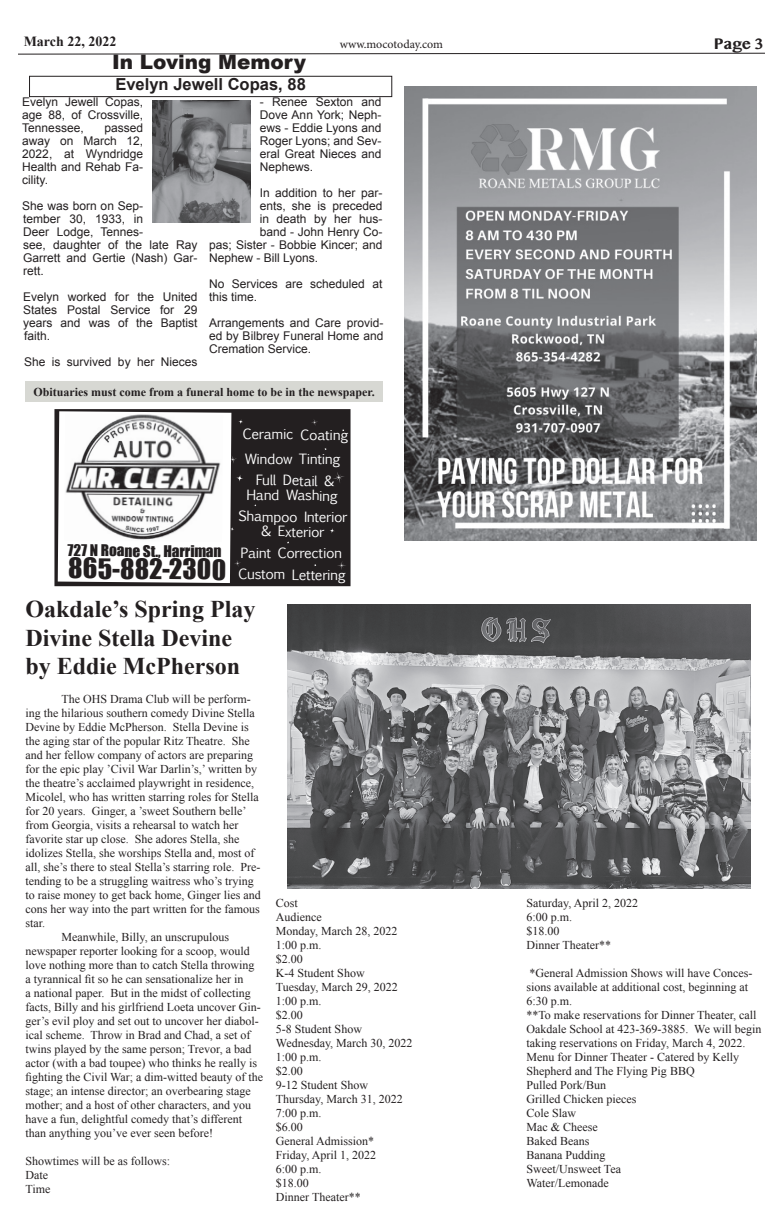
<style>
.page{position:relative;width:783px;height:1224px;background:#fff}
.page>*{position:absolute;margin:0;border:0;box-sizing:border-box;transform-origin:0 0}
.t1{font:25.9px "Impact";color:#231f20}
.t2{font:700 24px/28.8px "Times New Roman";color:#231f20}
.t3{font:900 20px "Arial";color:#231f20}
.t4{font:700 16.6px "Arial";color:#231f20}
.t5{font:700 16px "Lao MN";color:#231f20}
.t6{font:14.8px "Impact";color:#231f20}
.t7{font:700 14px "Times New Roman";color:#231f20}
.t8{font:13.6px/24.4px "Euphemia UCAS";color:#fff}
.t9{font:12px/14px "Times New Roman";color:#231f20}
.t10{font:12px/13px "Arial";color:#231f20;text-align:justify}
.t11{font:700 12px "Times New Roman";color:#231f20}
.t12{font:12px "Minion Pro";color:#231f20}
</style>
<div class="page">
<svg style="left:18px;top:52px;width:747px;height:3px"></svg>
<div style="left:25px;top:382px;width:358px;height:20px;background:#d7d8d3"></div>
<div style="left:29px;top:76px;width:363px;height:21px;border:1px solid #231f20"></div>
<img style="left:404px;top:86px;width:352px;height:455px">
<img style="left:152px;top:101px;width:99px;height:122px">
<img style="left:288px;top:604px;width:463px;height:285px">
<svg style="left:54px;top:412px;width:297px;height:175px"></svg>
<div style="left:228px;top:409px;width:123px;height:177px;background:#231f20"></div>
<div style="left:54px;top:409px;width:296px;height:177px;border:2px solid #231f20"></div>
<p class="t7" style="left:24px;top:32px;width:94px">March 22, 2022</p>
<p class="t12" style="left:340px;top:36px;width:105px">www.mocotoday.com</p>
<h3 class="t5" style="left:714px;top:35px;width:51px">Page 3</h3>
<h3 class="t3" style="left:112px;top:47px;width:195px">In Loving Memory</h3>
<h3 class="t4" style="left:115px;top:73px;width:192px">Evelyn Jewell Copas, 88</h3>
<p class="t10" style="left:22px;top:96px;width:122px">Evelyn Jewell Copas, age 88, of Crossville, Tennessee,</p>
<p class="t10" style="left:22px;top:122px;width:122px;text-indent:82px">passed away on March 12, 2022, at Wyndridge Health and Rehab Fa&shy;cility.</p>
<p class="t10" style="left:22px;top:200px;width:177px;text-align:left">She was born on Sep-<br>tember 30, 1933, in<br>Deer Lodge, Tennes-<br>see, daughter of the late Ray<br>Garrett and Gertie (Nash) Gar&shy;rett.</p>
<p class="t10" style="left:23px;top:291px;width:176px">Evelyn worked for the United States Postal Service for 29 years and was of the Baptist faith.</p>
<p class="t10" style="left:24px;top:356px;width:174px">She is survived by her Nieces</p>
<p class="t10" style="left:260px;top:96px;width:123px">- Renee Sexton and Dove Ann York; Neph&shy;ews - Eddie Lyons and Roger Lyons; and Sev&shy;eral Great Nieces and Nephews.</p>
<p class="t10" style="left:260px;top:187px;width:124px">In addition to her par-</p>
<p class="t10" style="left:260px;top:200px;width:124px">ents, she is preceded</p>
<p class="t10" style="left:260px;top:213px;width:124px">in death by her hus-</p>
<p class="t10" style="left:260px;top:226px;width:124px">band - John Henry Co-</p>
<p class="t10" style="left:209px;top:239px;width:175px">pas; Sister - Bobbie Kincer; and</p>
<p class="t10" style="left:209px;top:252px;width:110px">Nephew - Bill Lyons.</p>
<p class="t10" style="left:209px;top:278px;width:175px">No Services are scheduled at this time.</p>
<p class="t10" style="left:209px;top:317px;width:176px">Arrangements and Care provid&shy;ed by Bilbrey Funeral Home and Cremation Service.</p>
<p class="t11" style="left:33px;top:383px;width:343px">Obituaries must come from a funeral home to be in the newspaper.</p>
<p class="t6" style="left:68px;top:538px;width:155px;rotate:1deg">727 N Roane St., Harriman</p>
<h1 class="t1" style="left:68px;top:549px;width:160px">865-882-2300</h1>
<p class="t8" style="left:243px;top:421px;width:107px;rotate:1deg">Ceramic Coating<br>Window Tinting</p>
<p class="t8" style="left:247px;top:472px;width:92px;line-height:14.8px;text-align:center;rotate:1deg">Full Detail &amp;<br>Hand Washing</p>
<p class="t8" style="left:239px;top:508px;width:110px;line-height:14.9px;text-align:center;rotate:1deg">Shampoo Interior &amp; Exterior</p>
<p class="t8" style="left:239px;top:541px;width:109px;line-height:21.4px;rotate:1deg">Paint Correction<br>Custom Lettering</p>
<h2 class="t2" style="left:25px;top:594px;width:231px">Oakdale’s Spring Play<br>Divine Stella Devine by Eddie McPherson</h2>
<p class="t9" style="left:61px;top:692px;width:191px">The OHS Drama Club will be perform-</p>
<p class="t9" style="left:25px;top:706px;width:231px">ing the hilarious southern comedy Divine Stella</p>
<p class="t9" style="left:25px;top:720px;width:225px">Devine by Eddie McPherson. Stella Devine is</p>
<p class="t9" style="left:25px;top:734px;width:226px">the aging star of the popular Ritz Theatre. She</p>
<p class="t9" style="left:25px;top:748px;width:229px">and her fellow company of actors are preparing</p>
<p class="t9" style="left:25px;top:762px;width:233px">for the epic play ’Civil War Darlin’s,’ written by</p>
<p class="t9" style="left:25px;top:776px;width:230px">the theatre’s acclaimed playwright in residence,</p>
<p class="t9" style="left:25px;top:790px;width:235px">Micolel, who has written starring roles for Stella</p>
<p class="t9" style="left:25px;top:804px;width:222px">for 20 years. Ginger, a ’sweet Southern belle’</p>
<p class="t9" style="left:25px;top:818px;width:215px">from Georgia, visits a rehearsal to watch her</p>
<p class="t9" style="left:25px;top:832px;width:215px">favorite star up close. She adores Stella, she</p>
<p class="t9" style="left:25px;top:846px;width:230px">idolizes Stella, she worships Stella and, most of</p>
<p class="t9" style="left:25px;top:860px;width:236px">all, she’s there to steal Stella’s starring role. Pre-</p>
<p class="t9" style="left:25px;top:874px;width:230px">tending to be a struggling waitress who’s trying</p>
<p class="t9" style="left:25px;top:888px;width:237px">to raise money to get back home, Ginger lies and</p>
<p class="t9" style="left:25px;top:902px;width:236px">cons her way into the part written for the famous</p>
<p class="t9" style="left:25px;top:916px;width:21px">star.</p>
<p class="t9" style="left:61px;top:930px;width:169px">Meanwhile, Billy, an unscrupulous</p>
<p class="t9" style="left:25px;top:944px;width:226px">newspaper reporter looking for a scoop, would</p>
<p class="t9" style="left:25px;top:958px;width:230px">love nothing more than to catch Stella throwing</p>
<p class="t9" style="left:25px;top:972px;width:219px">a tyrannical fit so he can sensationalize her in</p>
<p class="t9" style="left:25px;top:986px;width:227px">a national paper. But in the midst of collecting</p>
<p class="t9" style="left:25px;top:1000px;width:237px">facts, Billy and his girlfriend Loeta uncover Gin-</p>
<p class="t9" style="left:25px;top:1014px;width:235px">ger’s evil ploy and set out to uncover her diabol-</p>
<p class="t9" style="left:25px;top:1028px;width:227px">ical scheme. Throw in Brad and Chad, a set of</p>
<p class="t9" style="left:25px;top:1042px;width:227px">twins played by the same person; Trevor, a bad</p>
<p class="t9" style="left:25px;top:1056px;width:233px">actor (with a bad toupee) who thinks he really is</p>
<p class="t9" style="left:25px;top:1070px;width:239px">fighting the Civil War; a dim-witted beauty of the</p>
<p class="t9" style="left:25px;top:1084px;width:227px">stage; an intense director; an overbearing stage</p>
<p class="t9" style="left:25px;top:1098px;width:227px">mother; and a host of other characters, and you</p>
<p class="t9" style="left:25px;top:1112px;width:218px">have a fun, delightful comedy that’s different</p>
<p class="t9" style="left:25px;top:1126px;width:189px">than anything you’ve ever seen before!</p>
<p class="t9" style="left:25px;top:1154px;width:146px">Showtimes will be as follows:<br>Date<br>Time</p>
<p class="t9" style="left:276px;top:896px;width:138px">Cost<br>Audience<br>Monday, March 28, 2022<br>1:00 p.m.<br>$2.00<br>K-4 Student Show<br>Tuesday, March 29, 2022<br>1:00 p.m.<br>$2.00<br>5-8 Student Show<br>Wednesday, March 30, 2022<br>1:00 p.m.<br>$2.00<br>9-12 Student Show<br>Thursday, March 31, 2022<br>7:00 p.m.<br>$6.00<br>General Admission*<br>Friday, April 1, 2022<br>6:00 p.m.<br>$18.00<br>Dinner Theater**</p>
<p class="t9" style="left:526px;top:896px;width:113px">Saturday, April 2, 2022<br>6:00 p.m.<br>$18.00<br>Dinner Theater**</p>
<p class="t9" style="left:526px;top:966px;width:236px">*General Admission Shows will have Conces&shy;sions available at additional cost, beginning at<br>6:30 p.m.<br>**To make reservations for Dinner Theater, call<br>Oakdale School at 423-369-3885. We will begin taking reservations on Friday, March 4, 2022.<br>Menu for Dinner Theater - Catered by Kelly<br>Shepherd and The Flying Pig BBQ<br>Pulled Pork/Bun<br>Grilled Chicken pieces<br>Cole Slaw<br>Mac &amp; Cheese<br>Baked Beans<br>Banana Pudding<br>Sweet/Unsweet Tea<br>Water/Lemonade</p>
</div>
